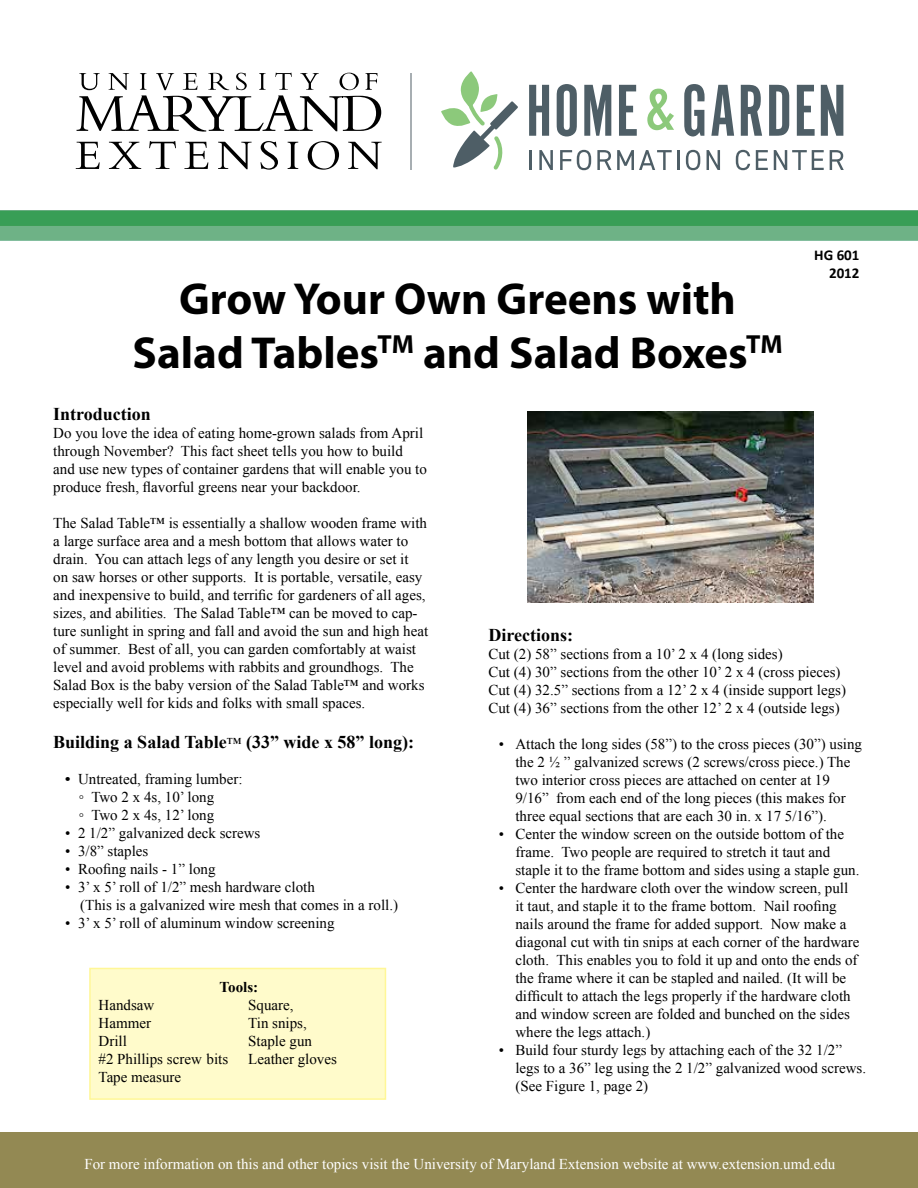
<style>
.page{position:relative;width:918px;height:1188px;background:#fff}
.page>*{position:absolute;margin:0;border:0;box-sizing:border-box;transform-origin:0 0}
.t1{font:700 45px/54px "Myriad Pro";color:#000;text-align:center}
.t2{font:700 18px "Times New Roman";color:#000}
.t3{font:15px/18px "Times New Roman";color:#000}
.t4{font:15px "Times New Roman";color:#fff}
.t5{font:700 15px/18px "Calibri";color:#000;text-align:right}
.t6{font:700 15px "Times New Roman";color:#000}
.s1{font-weight:400;font-size:15px}
.s2{font-weight:700}
</style>
<div class="page">
<img style="left:527px;top:411px;width:286px;height:191px">
<div style="left:89px;top:968px;width:297px;height:132px;background:#fffbcb;border:2px solid #fff797"></div>
<svg style="left:529px;top:85px;width:20px;height:51px"></svg>
<svg style="left:557px;top:84px;width:20px;height:53px"></svg>
<svg style="left:584px;top:85px;width:27px;height:51px"></svg>
<svg style="left:619px;top:85px;width:18px;height:51px"></svg>
<svg style="left:684px;top:84px;width:21px;height:53px"></svg>
<svg style="left:711px;top:85px;width:23px;height:51px"></svg>
<svg style="left:741px;top:85px;width:21px;height:51px"></svg>
<svg style="left:769px;top:85px;width:20px;height:51px"></svg>
<svg style="left:797px;top:85px;width:18px;height:51px"></svg>
<svg style="left:821px;top:85px;width:22px;height:51px"></svg>
<hr style="left:529px;top:150px;width:3px;height:20px;background:#4e5e66">
<svg style="left:539px;top:150px;width:14px;height:20px"></svg>
<svg style="left:560px;top:150px;width:31px;height:20px"></svg>
<svg style="left:597px;top:150px;width:75px;height:20px"></svg>
<hr style="left:677px;top:150px;width:2px;height:20px;background:#4e5e66">
<svg style="left:686px;top:150px;width:14px;height:20px"></svg>
<svg style="left:707px;top:150px;width:13px;height:20px"></svg>
<svg style="left:736px;top:150px;width:14px;height:20px"></svg>
<svg style="left:756px;top:150px;width:12px;height:20px"></svg>
<svg style="left:774px;top:150px;width:50px;height:20px"></svg>
<svg style="left:830px;top:150px;width:14px;height:20px"></svg>
<svg style="left:647px;top:89px;width:27px;height:41px"></svg>
<svg style="left:441px;top:71px;width:77px;height:99px"></svg>
<svg style="left:77px;top:73px;width:304px;height:59px"></svg>
<svg style="left:76px;top:142px;width:24px;height:27px"></svg>
<svg style="left:109px;top:142px;width:32px;height:27px"></svg>
<svg style="left:149px;top:141px;width:27px;height:28px"></svg>
<svg style="left:184px;top:142px;width:24px;height:27px"></svg>
<svg style="left:218px;top:142px;width:34px;height:27px"></svg>
<svg style="left:260px;top:141px;width:18px;height:29px"></svg>
<svg style="left:288px;top:142px;width:10px;height:27px"></svg>
<svg style="left:308px;top:141px;width:31px;height:29px"></svg>
<svg style="left:348px;top:142px;width:34px;height:27px"></svg>
<hr style="left:411px;top:73px;width:1px;height:97px;background:#a7aeb2">
<div style="left:0;top:225px;width:918px;height:15px;background:#6eb286"></div>
<div style="left:0;top:211px;width:918px;height:14px;background:#389e56"></div>
<div style="left:1px;top:1133px;width:917px;height:55px;background:#938953"></div>
<h1 class="t1" style="left:132px;top:270px;width:652px">Grow Your Own Greens with<br>Salad Tables<sup>TM</sup> and Salad Boxes<sup>TM</sup></h1>
<p class="t5" style="left:814px;top:246px;width:47px">HG 601<br>2012</p>
<p class="t2" style="left:53px;top:402px;width:99px">Introduction</p>
<p class="t3" style="left:53px;top:424px;width:375px">Do you love the idea of eating home-grown salads from April through November? This fact sheet tells you how to build and use new types of container gardens that will enable you to produce fresh, flavorful greens near your backdoor.</p>
<p class="t3" style="left:53px;top:514px;width:376px">The Salad Table™ is essentially a shallow wooden frame with a large surface area and a mesh bottom that allows water to drain. You can attach legs of any length you desire or set it<br>on saw horses or other supports. It is portable, versatile, easy and inexpensive to build, and terrific for gardeners of all ages, sizes, and abilities. The Salad Table™ can be moved to cap&shy;ture sunlight in spring and fall and avoid the sun and high heat of summer. Best of all, you can garden comfortably at waist level and avoid problems with rabbits and groundhogs. The Salad Box is the baby version of the Salad Table™ and works especially well for kids and folks with small spaces.</p>
<p class="t2" style="left:53px;top:730px;width:362px">Building a Salad Table<span class="s1">™</span> (33” wide x 58” long):</p>
<p class="t3" style="left:79px;top:770px;width:165px;text-indent:-14px"><span class="s2">•</span> Untreated, framing lumber: ◦ Two 2 x 4s, 10’ long<br>◦ Two 2 x 4s, 12’ long</p>
<p class="t3" style="left:65px;top:824px;width:197px">• 2 1/2” galvanized deck screws</p>
<p class="t3" style="left:65px;top:842px;width:85px">• 3/8” staples</p>
<p class="t3" style="left:65px;top:860px;width:152px">• Roofing nails - 1” long</p>
<p class="t3" style="left:80px;top:878px;width:319px;text-indent:-15px">• 3’ x 5’ roll of 1/2” mesh hardware cloth<br>(This is a galvanized wire mesh that comes in a roll.)</p>
<p class="t3" style="left:65px;top:914px;width:271px">• 3’ x 5’ roll of aluminum window screening</p>
<p class="t6" style="left:220px;top:976px;width:40px">Tools:</p>
<p class="t3" style="left:99px;top:996px;width:131px">Handsaw<br>Hammer<br>Drill<br>#2 Phillips screw bits<br>Tape measure</p>
<p class="t3" style="left:248px;top:996px;width:90px">Square,<br>Tin snips,<br>Staple gun<br>Leather gloves</p>
<p class="t2" style="left:488px;top:623px;width:86px">Directions:</p>
<p class="t3" style="left:488px;top:645px;width:359px">Cut (2) 58” sections from a 10’ 2 x 4 (long sides)<br>Cut (4) 30” sections from the other 10’ 2 x 4 (cross pieces)<br>Cut (4) 32.5” sections from a 12’ 2 x 4 (inside support legs)<br>Cut (4) 36” sections from the other 12’ 2 x 4 (outside legs)</p>
<p class="t3" style="left:515px;top:735px;width:348px;text-indent:-16px">• Attach the long sides (58”) to the cross pieces (30”) using the 2 ½ ” galvanized screws (2 screws/cross piece.) The two interior cross pieces are attached on center at 19<br>9/16” from each end of the long pieces (this makes for three equal sections that are each 30 in. x 17 5/16”).</p>
<p class="t3" style="left:515px;top:825px;width:346px;text-indent:-16px">• Center the window screen on the outside bottom of the frame. Two people are required to stretch it taut and staple it to the frame bottom and sides using a staple gun.</p>
<p class="t3" style="left:515px;top:879px;width:346px;text-indent:-16px">• Center the hardware cloth over the window screen, pull it taut, and staple it to the frame bottom. Nail roofing nails around the frame for added support. Now make a diagonal cut with tin snips at each corner of the hardware cloth. This enables you to fold it up and onto the ends of the frame where it can be stapled and nailed. (It will be difficult to attach the legs properly if the hardware cloth and window screen are folded and bunched on the sides where the legs attach.)</p>
<p class="t3" style="left:515px;top:1041px;width:352px;text-indent:-16px">• Build four sturdy legs by attaching each of the 32 1/2” legs to a 36” leg using the 2 1/2” galvanized wood screws. (See Figure 1, page 2)</p>
<p class="t4" style="left:84px;top:1154px;width:752px">For more information on this and other topics visit the University of Maryland Extension website at www.extension.umd.edu</p>
</div>
